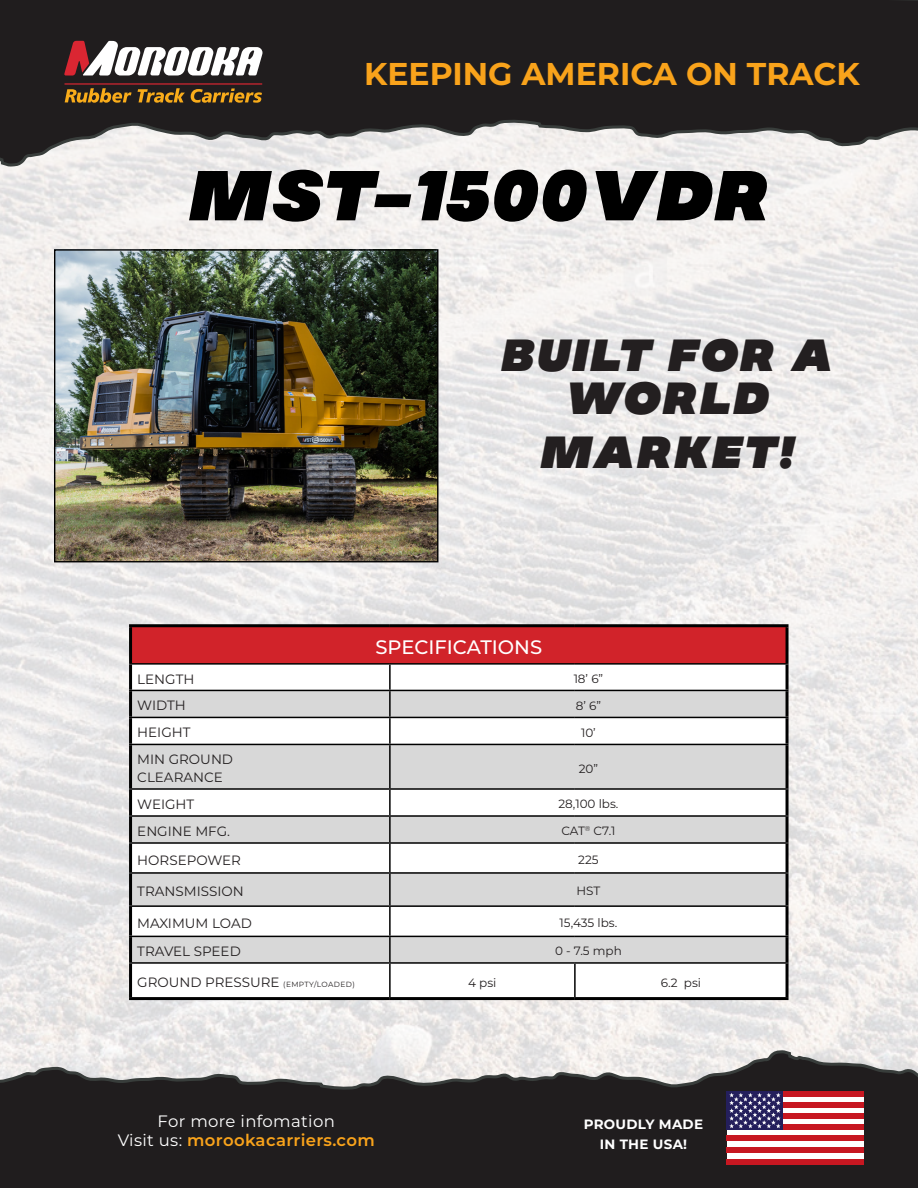
<style>
.page{position:relative;width:918px;height:1188px;background:#fff}
.page>*{position:absolute;margin:0;border:0;box-sizing:border-box;transform-origin:0 0}
.t1{font:italic 70.5px "MADE Soulmaze";letter-spacing:.025em;color:#000}
.t2{font:italic 45px/43.5px "MADE Soulmaze";letter-spacing:.04em;color:#231f20;text-align:center}
.t3{font:700 31.5px "Montserrat";color:#f9a31b}
.t4{font:500 19.5px "Montserrat";color:#fff}
.t5{font:600 16.5px "Montserrat";letter-spacing:.02em;color:#f9a31b}
.t6{font:16.5px "Montserrat";letter-spacing:.02em;color:#fff}
.t7{font:13.5px "Montserrat";color:#231f20}
.t8{font:700 13.5px "Montserrat";letter-spacing:.02em;color:#fff}
.t9{font:12px "Montserrat";color:#231f20}
.s1{font-size:7.5px}
.s2{font-weight:400;color:#fff}
</style>
<div class="page">
<img style="left:0;top:167px;width:918px;height:882px">
<svg style="left:0;top:1049px;width:918px;height:139px;background:#494647"></svg>
<svg style="left:0;top:0;width:918px;height:167px;background:#4a4848"></svg>
<svg style="left:64px;top:41px;width:198px;height:35px"></svg>
<hr style="left:65px;top:83px;width:197px;height:2px;background:#da2632">
<svg style="left:65px;top:88px;width:67px;height:15px"></svg>
<svg style="left:138px;top:88px;width:47px;height:15px"></svg>
<svg style="left:191px;top:88px;width:71px;height:15px"></svg>
<div style="left:727px;top:1092px;width:137px;height:73px;background:#fff"></div>
<div style="left:782px;top:1091px;width:82px;height:6px;background:#c71721"></div>
<div style="left:782px;top:1102px;width:82px;height:6px;background:#c71721"></div>
<div style="left:782px;top:1113px;width:82px;height:6px;background:#c71721"></div>
<div style="left:782px;top:1124px;width:82px;height:6px;background:#c71721"></div>
<div style="left:727px;top:1135px;width:137px;height:6px;background:#c71721"></div>
<div style="left:727px;top:1147px;width:137px;height:6px;background:#c71721"></div>
<div style="left:727px;top:1159px;width:137px;height:6px;background:#c71721"></div>
<div style="left:727px;top:1091px;width:56px;height:39px;background:#241f5c"></div>
<svg style="left:729px;top:1093px;width:52px;height:35px"></svg>
<img style="left:56px;top:251px;width:380px;height:309px">
<div style="left:54px;top:249px;width:384px;height:313px;border:1px solid #000"></div>
<div style="left:131px;top:626px;width:656px;height:38px;background:#d1232a"></div>
<svg style="left:132px;top:665px;width:654px;height:332px"></svg>
<svg style="left:132px;top:691px;width:654px;height:271px;fill:#d8d8d8"></svg>
<hr style="left:129px;top:624px;width:261px;height:3px;background:#000">
<hr style="left:129px;top:627px;width:3px;height:36px;background:#000">
<hr style="left:390px;top:624px;width:185px;height:3px;background:#000">
<hr style="left:575px;top:624px;width:214px;height:3px;background:#000">
<hr style="left:786px;top:627px;width:3px;height:36px;background:#000">
<hr style="left:129px;top:665px;width:3px;height:25px;background:#000">
<hr style="left:786px;top:665px;width:3px;height:25px;background:#000">
<hr style="left:129px;top:691px;width:3px;height:26px;background:#000">
<hr style="left:786px;top:691px;width:3px;height:26px;background:#000">
<hr style="left:129px;top:718px;width:3px;height:26px;background:#000">
<hr style="left:786px;top:718px;width:3px;height:26px;background:#000">
<hr style="left:129px;top:745px;width:3px;height:43px;background:#000">
<hr style="left:786px;top:745px;width:3px;height:43px;background:#000">
<hr style="left:129px;top:663px;width:261px;height:2px;background:#000">
<hr style="left:390px;top:663px;width:185px;height:2px;background:#000">
<hr style="left:389px;top:665px;width:2px;height:25px;background:#000">
<hr style="left:575px;top:663px;width:214px;height:2px;background:#000">
<hr style="left:129px;top:690px;width:261px;height:1px;background:#000">
<hr style="left:390px;top:690px;width:185px;height:1px;background:#000">
<hr style="left:389px;top:691px;width:2px;height:26px;background:#000">
<hr style="left:575px;top:690px;width:214px;height:1px;background:#000">
<hr style="left:129px;top:717px;width:261px;height:1px;background:#000">
<hr style="left:390px;top:717px;width:185px;height:1px;background:#000">
<hr style="left:389px;top:718px;width:2px;height:26px;background:#000">
<hr style="left:575px;top:717px;width:214px;height:1px;background:#000">
<hr style="left:129px;top:744px;width:261px;height:1px;background:#000">
<hr style="left:390px;top:744px;width:185px;height:1px;background:#000">
<hr style="left:389px;top:745px;width:2px;height:43px;background:#000">
<hr style="left:575px;top:744px;width:214px;height:1px;background:#000">
<hr style="left:129px;top:790px;width:3px;height:25px;background:#000">
<hr style="left:129px;top:788px;width:261px;height:2px;background:#000">
<hr style="left:390px;top:788px;width:185px;height:2px;background:#000">
<hr style="left:575px;top:788px;width:214px;height:2px;background:#000">
<hr style="left:389px;top:790px;width:2px;height:25px;background:#000">
<hr style="left:786px;top:790px;width:3px;height:25px;background:#000">
<hr style="left:129px;top:964px;width:3px;height:33px;background:#000">
<hr style="left:389px;top:964px;width:2px;height:33px;background:#000">
<hr style="left:574px;top:964px;width:2px;height:33px;background:#000">
<hr style="left:786px;top:964px;width:3px;height:33px;background:#000">
<hr style="left:129px;top:997px;width:261px;height:3px;background:#000">
<hr style="left:390px;top:997px;width:185px;height:3px;background:#000">
<hr style="left:575px;top:997px;width:214px;height:3px;background:#000">
<hr style="left:129px;top:937px;width:3px;height:25px;background:#000">
<hr style="left:389px;top:937px;width:2px;height:25px;background:#000">
<hr style="left:786px;top:937px;width:3px;height:25px;background:#000">
<hr style="left:129px;top:962px;width:261px;height:2px;background:#000">
<hr style="left:390px;top:962px;width:185px;height:2px;background:#000">
<hr style="left:575px;top:962px;width:214px;height:2px;background:#000">
<hr style="left:129px;top:907px;width:3px;height:29px;background:#000">
<hr style="left:389px;top:907px;width:2px;height:29px;background:#000">
<hr style="left:786px;top:907px;width:3px;height:29px;background:#000">
<hr style="left:129px;top:936px;width:261px;height:1px;background:#000">
<hr style="left:390px;top:936px;width:185px;height:1px;background:#000">
<hr style="left:575px;top:936px;width:214px;height:1px;background:#000">
<hr style="left:129px;top:874px;width:3px;height:31px;background:#000">
<hr style="left:389px;top:874px;width:2px;height:31px;background:#000">
<hr style="left:786px;top:874px;width:3px;height:31px;background:#000">
<hr style="left:129px;top:905px;width:261px;height:2px;background:#000">
<hr style="left:390px;top:905px;width:185px;height:2px;background:#000">
<hr style="left:575px;top:905px;width:214px;height:2px;background:#000">
<hr style="left:129px;top:817px;width:3px;height:25px;background:#000">
<hr style="left:129px;top:815px;width:261px;height:2px;background:#000">
<hr style="left:390px;top:815px;width:185px;height:2px;background:#000">
<hr style="left:575px;top:815px;width:214px;height:2px;background:#000">
<hr style="left:389px;top:817px;width:2px;height:25px;background:#000">
<hr style="left:786px;top:817px;width:3px;height:25px;background:#000">
<hr style="left:129px;top:844px;width:3px;height:28px;background:#000">
<hr style="left:129px;top:842px;width:261px;height:2px;background:#000">
<hr style="left:390px;top:842px;width:185px;height:2px;background:#000">
<hr style="left:575px;top:842px;width:214px;height:2px;background:#000">
<hr style="left:389px;top:844px;width:2px;height:28px;background:#000">
<hr style="left:786px;top:844px;width:3px;height:28px;background:#000">
<hr style="left:129px;top:872px;width:261px;height:2px;background:#000">
<hr style="left:390px;top:872px;width:185px;height:2px;background:#000">
<hr style="left:575px;top:872px;width:214px;height:2px;background:#000">
<p class="t3" style="left:364px;top:51px;width:497px">KEEPING AMERICA ON TRACK</p>
<p class="t1" style="left:190px;top:148px;width:582px">MST-1500VDR</p>
<p class="t2" style="left:502px;top:334px;width:334px">BUILT FOR A<br>WORLD</p>
<p class="t2" style="left:542px;top:431px;width:255px">MARKET!</p>
<p class="t4" style="left:375px;top:634px;width:168px">SPECIFICATIONS</p>
<p class="t7" style="left:137px;top:670px;width:59px">LENGTH</p>
<p class="t9" style="left:574px;top:670px;width:31px">18’ 6”</p>
<p class="t7" style="left:137px;top:696px;width:50px">WIDTH</p>
<p class="t9" style="left:576px;top:697px;width:27px">8’ 6”</p>
<p class="t7" style="left:137px;top:723px;width:55px">HEIGHT</p>
<p class="t9" style="left:581px;top:724px;width:16px">10’</p>
<p class="t7" style="left:137px;top:750px;width:97px">MIN GROUND</p>
<p class="t7" style="left:137px;top:768px;width:87px">CLEARANCE</p>
<p class="t9" style="left:579px;top:760px;width:21px">20”</p>
<p class="t7" style="left:137px;top:795px;width:59px">WEIGHT</p>
<p class="t9" style="left:558px;top:796px;width:62px">28,100 lbs.</p>
<p class="t7" style="left:137px;top:822px;width:94px">ENGINE MFG.</p>
<p class="t9" style="left:561px;top:823px;width:55px">CAT<sup>®</sup> C7.1</p>
<p class="t7" style="left:137px;top:850px;width:105px">HORSEPOWER</p>
<p class="t9" style="left:578px;top:851px;width:22px">225</p>
<p class="t7" style="left:137px;top:882px;width:108px">TRANSMISSION</p>
<p class="t9" style="left:576px;top:883px;width:25px">HST</p>
<p class="t7" style="left:137px;top:914px;width:116px">MAXIMUM LOAD</p>
<p class="t9" style="left:560px;top:915px;width:59px">15,435 lbs.</p>
<p class="t7" style="left:137px;top:942px;width:105px">TRAVEL SPEED</p>
<p class="t9" style="left:555px;top:943px;width:68px">0 - 7.5 mph</p>
<p class="t7" style="left:137px;top:973px;width:219px">GROUND PRESSURE <span class="s1">(EMPTY/LOADED)</span></p>
<p class="t9" style="left:468px;top:974px;width:30px">4 psi</p>
<p class="t9" style="left:661px;top:974px;width:42px">6.2 psi</p>
<p class="t6" style="left:158px;top:1110px;width:179px">For more infomation</p>
<p class="t5" style="left:118px;top:1129px;width:259px"><span class="s2">Visit us:</span> morookacarriers.com</p>
<p class="t8" style="left:584px;top:1115px;width:121px">PROUDLY MADE</p>
<p class="t8" style="left:600px;top:1134px;width:89px">IN THE USA!</p>
</div>
